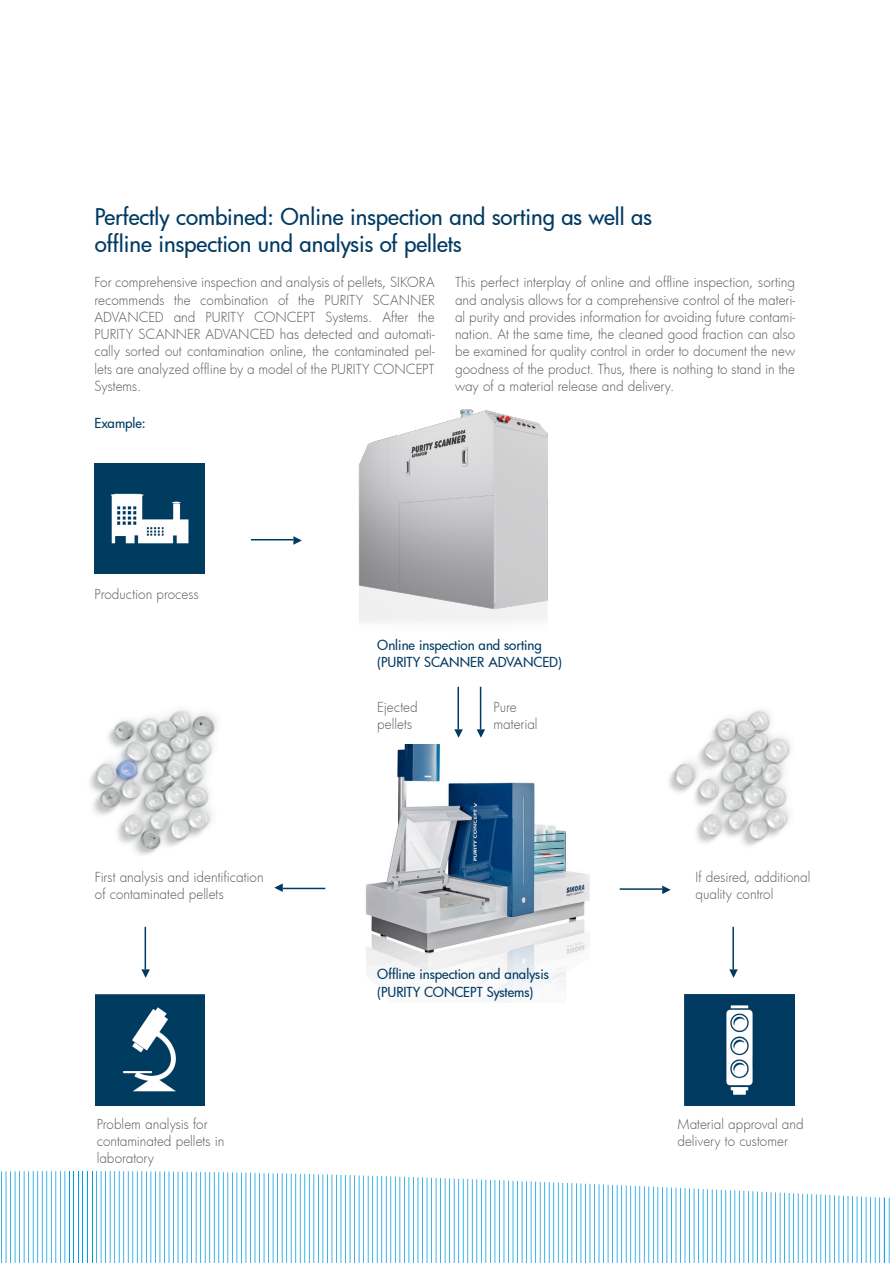
<style>
.page{position:relative;width:893px;height:1263px;background:#fff}
.page>*{position:absolute;margin:0;border:0;box-sizing:border-box;transform-origin:0 0}
.t1{font:500 22.5px/27px "Futura";color:#003a62}
.t2{font:300 13.5px/17.2px "Futura";color:#57585a}
.t3{font:500 13.5px/17.2px "Futura";color:#003a62}
</style>
<div class="page">
<img style="left:366px;top:744px;width:224px;height:258px">
<img style="left:89px;top:709px;width:128px;height:146px">
<svg style="left:1px;top:1171px;width:64px;height:92px"></svg>
<hr style="left:69px;top:1171px;width:1px;height:92px;background:#009ee0">
<hr style="left:74px;top:1171px;width:1px;height:92px;background:#009ee0">
<hr style="left:78px;top:1171px;width:1px;height:92px;background:#009ee0">
<hr style="left:83px;top:1171px;width:1px;height:92px;background:#009ee0">
<hr style="left:87px;top:1171px;width:1px;height:92px;background:#009ee0">
<hr style="left:92px;top:1171px;width:1px;height:92px;background:#009ee0">
<svg style="left:96px;top:1171px;width:794px;height:92px"></svg>
<img style="left:94px;top:463px;width:110px;height:111px">
<img style="left:95px;top:995px;width:110px;height:110px">
<hr style="left:457px;top:687px;width:2px;height:42px;background:#003a62">
<svg style="left:454px;top:729px;width:9px;height:9px"></svg>
<hr style="left:251px;top:539px;width:42px;height:1px;background:#003a62">
<svg style="left:293px;top:536px;width:9px;height:9px"></svg>
<hr style="left:480px;top:687px;width:1px;height:42px;background:#003a62">
<svg style="left:477px;top:729px;width:8px;height:9px"></svg>
<hr style="left:283px;top:888px;width:42px;height:1px;background:#003a62">
<svg style="left:274px;top:883px;width:9px;height:9px"></svg>
<hr style="left:145px;top:927px;width:1px;height:42px;background:#003a62">
<svg style="left:141px;top:969px;width:9px;height:9px"></svg>
<img style="left:668px;top:710px;width:123px;height:136px">
<hr style="left:732px;top:927px;width:2px;height:42px;background:#003a62">
<svg style="left:729px;top:969px;width:9px;height:9px"></svg>
<hr style="left:620px;top:888px;width:42px;height:2px;background:#003a62">
<svg style="left:662px;top:885px;width:9px;height:9px"></svg>
<img style="left:685px;top:995px;width:110px;height:110px">
<img style="left:358px;top:409px;width:190px;height:213px">
<h1 class="t1" style="left:95px;top:203px;width:558px">Perfectly combined: Online inspection and sorting as well as offline inspection und analysis of pellets</h1>
<p class="t2" style="left:94px;top:273px;width:342px;text-align:justify">For comprehensive inspection and analysis of pellets, SIKORA recommends the combination of the PURITY SCANNER ADVANCED and PURITY CONCEPT Systems. After the PURITY SCANNER ADVANCED has detected and automati&shy;cally sorted out contamination online, the contaminated pel&shy;lets are analyzed offline by a model of the PURITY CONCEPT Systems.</p>
<p class="t2" style="left:455px;top:273px;width:342px;text-align:justify">This perfect interplay of online and offline inspection, sorting and analysis allows for a comprehensive control of the materi&shy;al purity and provides information for avoiding future contami&shy;nation. At the same time, the cleaned good fraction can also be examined for quality control in order to document the new goodness of the product. Thus, there is nothing to stand in the way of a material release and delivery.</p>
<p class="t3" style="left:94px;top:414px;width:53px">Example:</p>
<p class="t2" style="left:94px;top:585px;width:106px">Production process</p>
<p class="t2" style="left:95px;top:868px;width:170px">First analysis and identification of contaminated pellets</p>
<p class="t2" style="left:97px;top:1115px;width:129px">Problem analysis for contaminated pellets in laboratory</p>
<p class="t3" style="left:377px;top:636px;width:186px">Online inspection and sorting (PURITY SCANNER ADVANCED)</p>
<p class="t2" style="left:377px;top:698px;width:42px">Ejected pellets</p>
<p class="t2" style="left:494px;top:698px;width:46px">Pure material</p>
<p class="t3" style="left:377px;top:965px;width:173px">Offline inspection and analysis (PURITY CONCEPT Systems)</p>
<p class="t2" style="left:696px;top:868px;width:116px">If desired, additional quality control</p>
<p class="t2" style="left:677px;top:1115px;width:128px">Material approval and delivery to customer</p>
</div>
